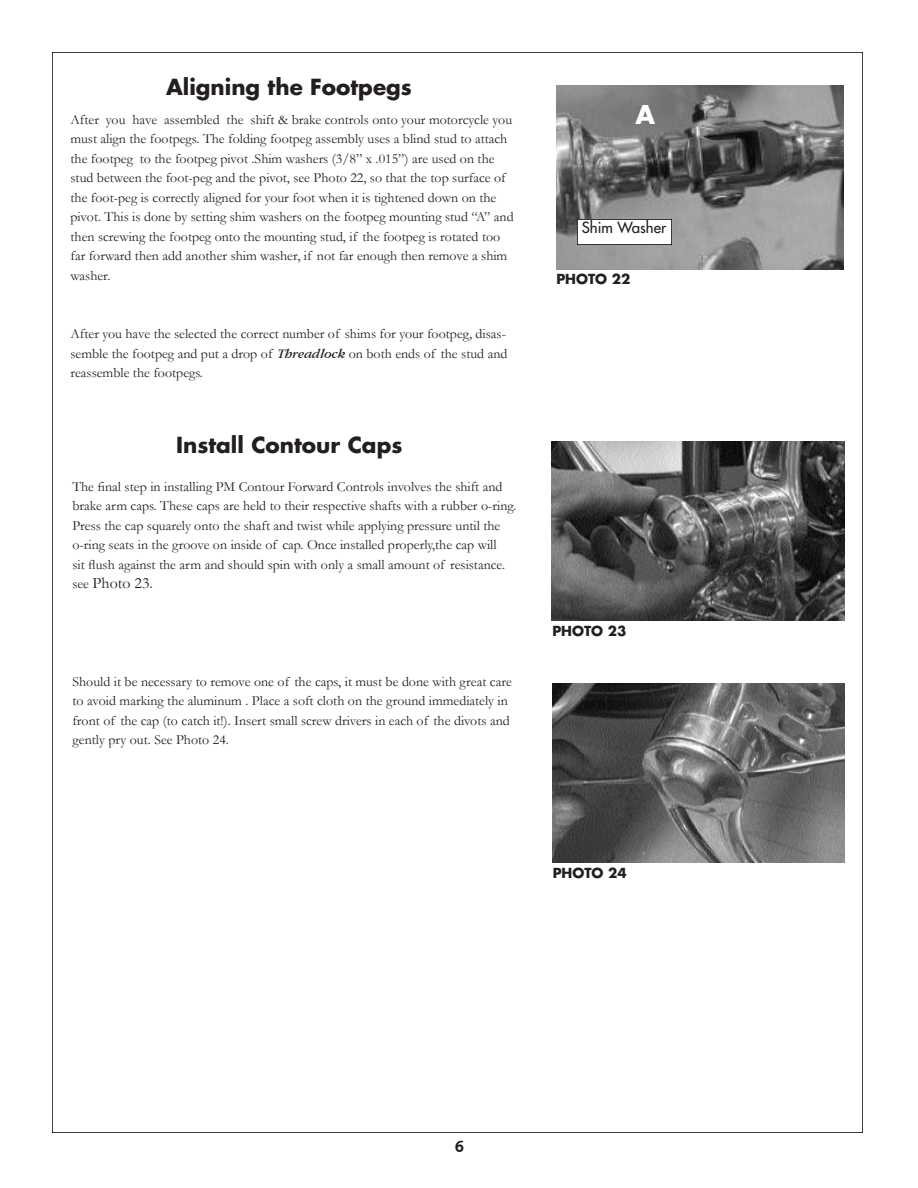
<style>
.page{position:relative;width:918px;height:1188px;background:#fff}
.page>*{position:absolute;margin:0;border:0;box-sizing:border-box;transform-origin:0 0}
.Paragraph_Style_2{font:700 25.2px "Futura";color:#fff}
.Paragraph_Style_2-2{font:700 21.6px "Futura";color:#231f20}
.Paragraph_Style_2-3{font:700 18px "Courier";color:#231f20}
.Paragraph_Style_2-4{font:15.9px "Garamond";color:#231f20}
.Paragraph_Style_2-5{font:15px "Futura";color:#231f20}
.Paragraph_Style_2-6{font:13.95px/19.5px "Garamond";color:#231f20}
.Paragraph_Style_2-7{font:700 13.5px "Futura";color:#231f20}
.s1{font-family:"Garamond IT Cby BT";font-style:italic;font-size:13.35px}
.s2{font-size:13.95px}
</style>
<div class="page">
<img style="left:552px;top:442px;width:292px;height:179px">
<img style="left:552px;top:684px;width:292px;height:179px">
<img style="left:556px;top:85px;width:288px;height:185px">
<img style="left:578px;top:219px;width:93px;height:25px">
<p class="Paragraph_Style_2-2" style="left:166px;top:72px;width:247px">Aligning the Footpegs</p>
<p class="Paragraph_Style_2-6" style="left:71px;top:110px;width:443px">After you have assembled the shift &amp; brake controls onto your motorcycle you</p>
<p class="Paragraph_Style_2" style="left:635px;top:97px;width:21px">A</p>
<p class="Paragraph_Style_2-6" style="left:71px;top:129px;width:445px">must align the footpegs. The folding footpeg assembly uses a blind stud to attach the footpeg to the footpeg pivot .Shim washers (3/8” x .015”) are used on the stud between the foot-peg and the pivot, see Photo 22, so that the top surface of the foot-peg is correctly aligned for your foot when it is tightened down on the pivot. This is done by setting shim washers on the footpeg mounting stud “A” and then screwing the footpeg onto the mounting stud, if the footpeg is rotated too far forward then add another shim washer, if not far enough then remove a shim washer.</p>
<p class="Paragraph_Style_2-5" style="left:582px;top:218px;width:86px">Shim Washer</p>
<p class="Paragraph_Style_2-7" style="left:556px;top:269px;width:76px">PHOTO 22</p>
<p class="Paragraph_Style_2-6" style="left:71px;top:324px;width:438px;text-align:justify">After you have the selected the correct number of shims for your footpeg, disas&shy;semble the footpeg and put a drop of <span class="s1">Threadlock</span> on both ends of the stud and reassemble the footpegs.</p>
<p class="Paragraph_Style_2-2" style="left:176px;top:430px;width:228px">Install Contour Caps</p>
<p class="Paragraph_Style_2-6" style="left:72px;top:476px;width:445px">The final step in installing PM Contour Forward Controls involves the shift and brake arm caps. These caps are held to their respective shafts with a rubber o-ring.<br>Press the cap squarely onto the shaft and twist while applying pressure until the o-ring seats in the groove on inside of cap. Once installed properly,the cap will<br>sit flush against the arm and should spin with only a small amount of resistance.</p>
<p class="Paragraph_Style_2-4" style="left:72px;top:574px;width:82px"><span class="s2">see</span> Photo 23.</p>
<p class="Paragraph_Style_2-6" style="left:72px;top:671px;width:441px">Should it be necessary to remove one of the caps, it must be done with great care to avoid marking the aluminum . Place a soft cloth on the ground immediately in front of the cap (to catch it!). Insert small screw drivers in each of the divots and gently pry out. See Photo 24.</p>
<p class="Paragraph_Style_2-7" style="left:552px;top:622px;width:76px">PHOTO 23</p>
<p class="Paragraph_Style_2-7" style="left:553px;top:864px;width:76px">PHOTO 24</p>
<p class="Paragraph_Style_2-3" style="left:454px;top:1132px;width:12px">6</p>
</div>
